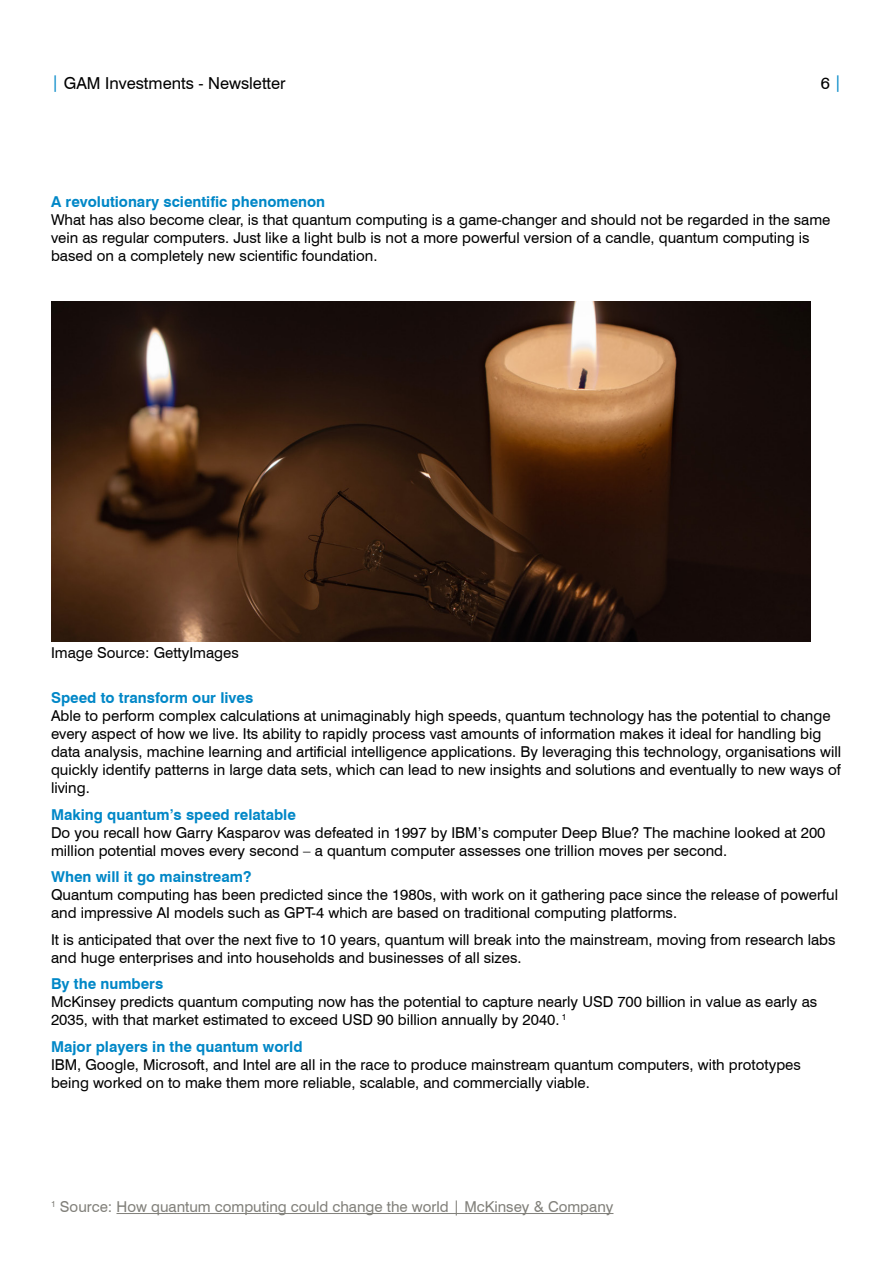
<style>
.page{position:relative;width:893px;height:1263px;background:#fff}
.page>*{position:absolute;margin:0;border:0;box-sizing:border-box;transform-origin:0 0}
.t1{font:16.5px "Swiss 721 BT";color:#000}
.BODY_text{font:15px/18px "Swiss 721 BT";color:#000}
.SUBTITLE{font:700 15px "Swiss 721 BT";color:#0087c7}
.BODY_text-2{font:15px "Swiss 721 BT";color:#81807a}
.s1{color:#0087c7}
</style>
<div class="page">
<img style="left:51px;top:301px;width:759px;height:340px">
<hr style="left:116px;top:1213px;width:497px;height:1px;background:#81807a">
<p class="t1" style="left:51px;top:73px;width:236px"><span class="s1">|</span> GAM Investments - Newsletter</p>
<p class="t1" style="left:821px;top:73px;width:23px">6 <span class="s1">|</span></p>
<p class="SUBTITLE" style="left:51px;top:193px;width:276px">A revolutionary scientific phenomenon</p>
<p class="BODY_text" style="left:51px;top:211px;width:781px">What has also become clear, is that quantum computing is a game-changer and should not be regarded in the same vein as regular computers. Just like a light bulb is not a more powerful version of a candle, quantum computing is based on a completely new scientific foundation.</p>
<p class="BODY_text" style="left:51px;top:644px;width:189px">Image Source: GettyImages</p>
<p class="SUBTITLE" style="left:51px;top:688px;width:204px">Speed to transform our lives</p>
<p class="BODY_text" style="left:51px;top:706px;width:792px">Able to perform complex calculations at unimaginably high speeds, quantum technology has the potential to change every aspect of how we live. Its ability to rapidly process vast amounts of information makes it ideal for handling big data analysis, machine learning and artificial intelligence applications. By leveraging this technology, organisations will quickly identify patterns in large data sets, which can lead to new insights and solutions and eventually to new ways of living.</p>
<p class="SUBTITLE" style="left:51px;top:805px;width:246px">Making quantum’s speed relatable</p>
<p class="BODY_text" style="left:51px;top:823px;width:776px">Do you recall how Garry Kasparov was defeated in 1997 by IBM’s computer Deep Blue? The machine looked at 200 million potential moves every second – a quantum computer assesses one trillion moves per second.</p>
<p class="SUBTITLE" style="left:51px;top:867px;width:202px">When will it go mainstream?</p>
<p class="BODY_text" style="left:51px;top:885px;width:788px">Quantum computing has been predicted since the 1980s, with work on it gathering pace since the release of powerful and impressive AI models such as GPT-4 which are based on traditional computing platforms.</p>
<p class="BODY_text" style="left:51px;top:930px;width:786px">It is anticipated that over the next five to 10 years, quantum will break into the mainstream, moving from research labs and huge enterprises and into households and businesses of all sizes.</p>
<p class="SUBTITLE" style="left:51px;top:974px;width:114px">By the numbers</p>
<p class="BODY_text" style="left:51px;top:992px;width:768px">McKinsey predicts quantum computing now has the potential to capture nearly USD 700 billion in value as early as<br>2035, with that market estimated to exceed USD 90 billion annually by 2040. <sup>1</sup></p>
<p class="SUBTITLE" style="left:51px;top:1037px;width:253px">Major players in the quantum world</p>
<p class="BODY_text" style="left:51px;top:1055px;width:751px">IBM, Google, Microsoft, and Intel are all in the race to produce mainstream quantum computers, with prototypes being worked on to make them more reliable, scalable, and commercially viable.</p>
<p class="BODY_text-2" style="left:51px;top:1197px;width:564px"><sup>1</sup> Source: How quantum computing could change the world | McKinsey &amp; Company</p>
</div>
